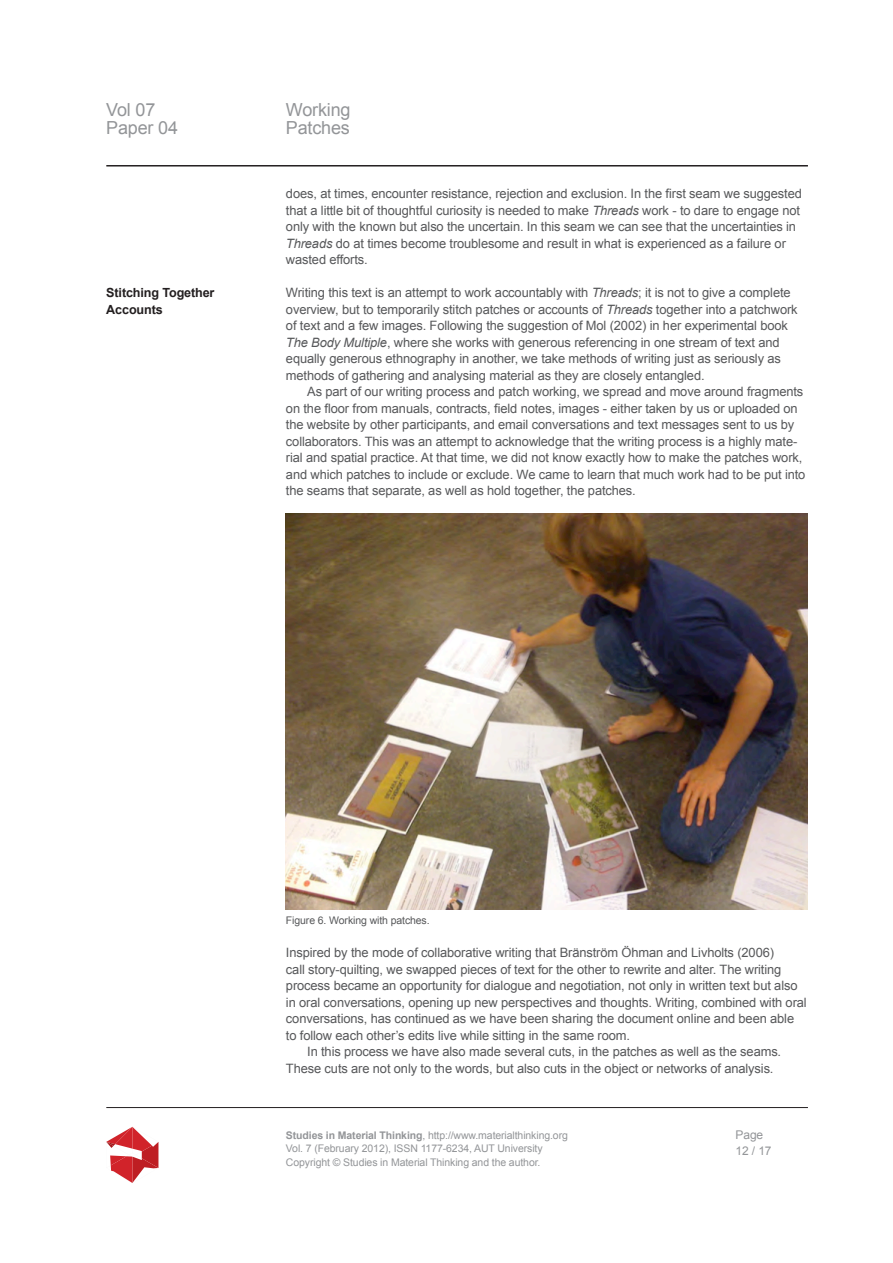
<style>
.page{position:relative;width:893px;height:1263px;background:#fff}
.page>*{position:absolute;margin:0;border:0;box-sizing:border-box;transform-origin:0 0}
.t1{font:18px/18px "Arial";letter-spacing:-.01em;color:#939598}
.Body{font:12.9px/16.5px "Arial";letter-spacing:-.01em;color:#57585a}
.Heading{font:700 12.6px/16.5px "Arial";letter-spacing:-.01em;color:#231f20}
.t2{font:12px/16.5px "Arial";letter-spacing:-.01em;color:#939598}
.t3{font:10.5px/13.5px "Arial";letter-spacing:-.01em;color:#939598}
.Figure_Notes{font:10.5px "Arial";letter-spacing:-.01em;color:#57585a}
.s1{font-style:italic}
.s2{font-weight:700}
</style>
<div class="page">
<hr style="left:106px;top:165px;width:702px;height:2px;background:#231f20">
<hr style="left:106px;top:1107px;width:702px;height:1px;background:#231f20">
<svg style="left:106px;top:1127px;width:52px;height:56px"></svg>
<img style="left:286px;top:513px;width:522px;height:396px">
<h1 class="t1" style="left:106px;top:100px;width:73px">Vol 07<br>Paper 04</h1>
<p class="Heading" style="left:106px;top:285px;width:110px">Stitching Together<br>Accounts</p>
<h1 class="t1" style="left:286px;top:100px;width:66px">Working<br>Patches</h1>
<p class="Body" style="left:286px;top:185px;width:517px">does, at times, encounter resistance, rejection and exclusion. In the first seam we suggested that a little bit of thoughtful curiosity is needed to make <span class="s1">Threads</span> work - to dare to engage not only with the known but also the uncertain. In this seam we can see that the uncertainties in <span class="s1">Threads</span> do at times become troublesome and result in what is experienced as a failure or wasted efforts.</p>
<p class="Body" style="left:286px;top:284px;width:513px">Writing this text is an attempt to work accountably with <span class="s1">Threads</span>; it is not to give a complete overview, but to temporarily stitch patches or accounts of <span class="s1">Threads</span> together into a patchwork of text and a few images. Following the suggestion of Mol (2002) in her experimental book <span class="s1">The Body Multiple</span>, where she works with generous referencing in one stream of text and equally generous ethnography in another, we take methods of writing just as seriously as methods of gathering and analysing material as they are closely entangled.</p>
<p class="Body" style="left:286px;top:383px;width:521px;text-indent:21px">As part of our writing process and patch working, we spread and move around fragments on the floor from manuals, contracts, field notes, images - either taken by us or uploaded on the website by other participants, and email conversations and text messages sent to us by collaborators. This was an attempt to acknowledge that the writing process is a highly mate&shy;rial and spatial practice. At that time, we did not know exactly how to make the patches work, and which patches to include or exclude. We came to learn that much work had to be put into the seams that separate, as well as hold together, the patches.</p>
<p class="Figure_Notes" style="left:286px;top:913px;width:145px">Figure 6. Working with patches.</p>
<p class="Body" style="left:286px;top:944px;width:522px">Inspired by the mode of collaborative writing that Bränström Öhman and Livholts (2006)<br>call story-quilting, we swapped pieces of text for the other to rewrite and alter. The writing process became an opportunity for dialogue and negotiation, not only in written text but also in oral conversations, opening up new perspectives and thoughts. Writing, combined with oral conversations, has continued as we have been sharing the document online and been able to follow each other’s edits live while sitting in the same room.</p>
<p class="Body" style="left:286px;top:1043px;width:497px;text-indent:21px">In this process we have also made several cuts, in the patches as well as the seams.<br>These cuts are not only to the words, but also cuts in the object or networks of analysis.</p>
<p class="t3" style="left:286px;top:1128px;width:283px"><span class="s2">Studies in Material Thinking</span>, http://www.materialthinking.org<br>Vol. 7 (February 2012), ISSN 1177-6234, AUT University<br>Copyright © Studies in Material Thinking and the author.</p>
<p class="t2" style="left:736px;top:1126px;width:37px">Page<br>12 / 17</p>
</div>
